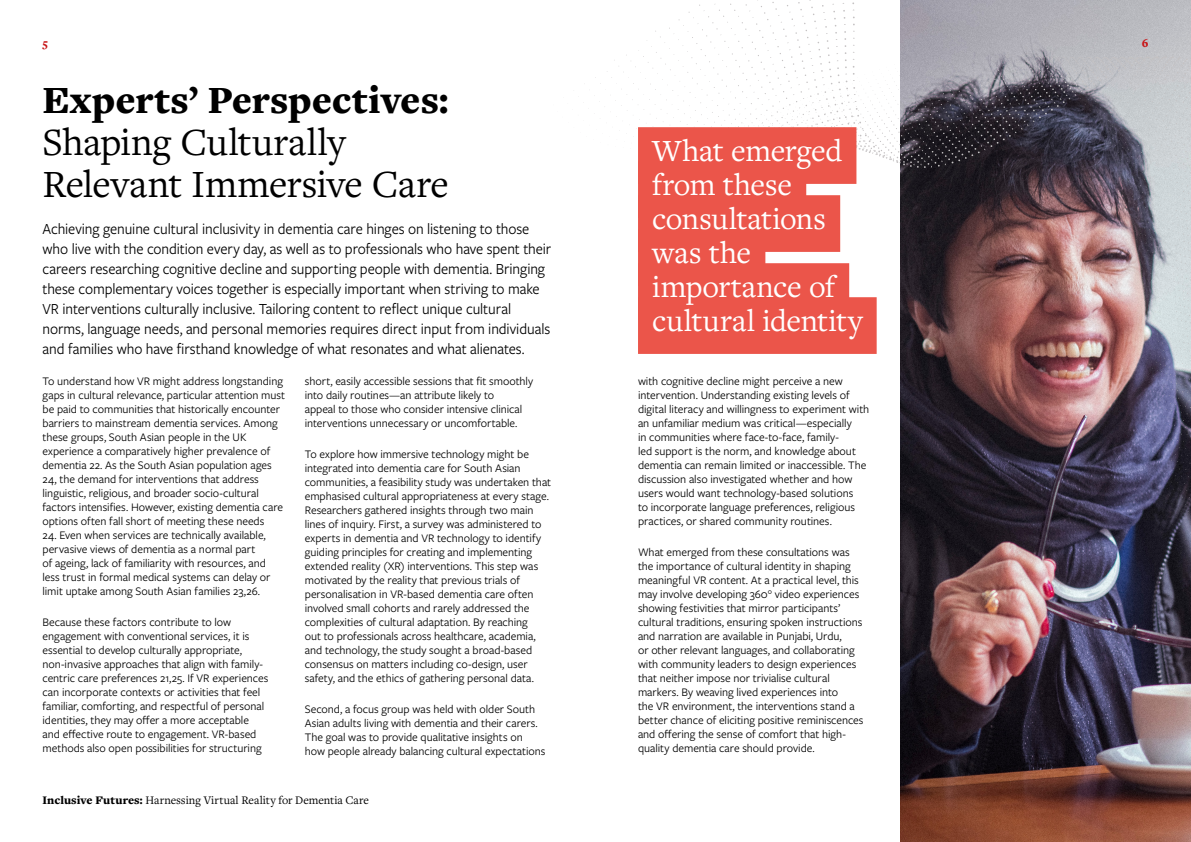
<style>
.page{position:relative;width:1191px;height:842px;background:#fff}
.page>*{position:absolute;margin:0;border:0;box-sizing:border-box;transform-origin:0 0}
.t1{font:40px/42px "Freight Text Pro";letter-spacing:-.005em;color:#000}
.t2{font:900 40px "Freight Text Pro";color:#000}
.t3{font:32px/34px "Freight Text Pro";letter-spacing:-.01em;color:#fff}
.t4{font:16px/20px "Freight Sans Pro";letter-spacing:-.005em;color:#000;scale:.95 1}
.t5{font:12px/14px "Freight Sans Pro";letter-spacing:-.005em;color:#000}
.t6{font:12px "Freight Text Pro";color:#000}
.t7{font:900 12px "Freight Text Pro";color:#c81517}
.s1{font-weight:900}
</style>
<div class="page">
<img style="left:900px;top:638px;width:291px;height:204px">
<img style="left:900px;top:627px;width:291px;height:11px">
<img style="left:900px;top:616px;width:291px;height:11px">
<img style="left:900px;top:605px;width:291px;height:11px">
<img style="left:594px;top:95px;width:597px;height:510px">
<svg style="left:595px;top:54px;width:596px;height:540px"></svg>
<svg style="left:607px;top:55px;width:584px;height:528px"></svg>
<svg style="left:614px;top:55px;width:577px;height:517px"></svg>
<svg style="left:626px;top:55px;width:565px;height:507px"></svg>
<svg style="left:638px;top:50px;width:553px;height:501px"></svg>
<svg style="left:646px;top:46px;width:545px;height:494px"></svg>
<svg style="left:655px;top:31px;width:536px;height:498px"></svg>
<svg style="left:669px;top:28px;width:522px;height:490px"></svg>
<svg style="left:678px;top:19px;width:513px;height:489px"></svg>
<svg style="left:688px;top:12px;width:503px;height:485px"></svg>
<svg style="left:699px;top:5px;width:492px;height:481px"></svg>
<svg style="left:710px;top:4px;width:481px;height:471px"></svg>
<svg style="left:716px;top:4px;width:475px;height:461px"></svg>
<svg style="left:728px;top:3px;width:463px;height:451px"></svg>
<svg style="left:740px;top:3px;width:451px;height:440px"></svg>
<svg style="left:748px;top:0;width:443px;height:433px"></svg>
<svg style="left:761px;top:0;width:430px;height:422px"></svg>
<svg style="left:770px;top:0;width:421px;height:411px"></svg>
<svg style="left:779px;top:0;width:412px;height:401px"></svg>
<svg style="left:789px;top:0;width:402px;height:390px"></svg>
<img style="left:803px;top:0;width:388px;height:380px">
<svg style="left:813px;top:0;width:378px;height:369px"></svg>
<img style="left:823px;top:0;width:368px;height:359px">
<div style="left:638px;top:127px;width:218px;height:57px;background:#eb554a"></div>
<div style="left:638px;top:161px;width:168px;height:57px;background:#eb554a"></div>
<div style="left:638px;top:195px;width:202px;height:57px;background:#eb554a"></div>
<div style="left:638px;top:229px;width:127px;height:57px;background:#eb554a"></div>
<div style="left:638px;top:263px;width:211px;height:57px;background:#eb554a"></div>
<div style="left:638px;top:297px;width:238px;height:57px;background:#eb554a"></div>
<p class="t7" style="left:43px;top:38px;width:7px">5</p>
<p class="t7" style="left:1141px;top:38px;width:8px">6</p>
<h1 class="t2" style="left:43px;top:85px;width:407px">Experts’ Perspectives:</h1>
<h1 class="t1" style="left:43px;top:125px;width:408px">Shaping Culturally<br>Relevant Immersive Care</h1>
<p class="t4" style="left:43px;top:220px;width:537px">Achieving genuine cultural inclusivity in dementia care hinges on listening to those who live with the condition every day, as well as to professionals who have spent their careers researching cognitive decline and supporting people with dementia. Bringing these complementary voices together is especially important when striving to make VR interventions culturally inclusive. Tailoring content to reflect unique cultural norms, language needs, and personal memories requires direct input from individuals and families who have firsthand knowledge of what resonates and what alienates.</p>
<p class="t5" style="left:43px;top:375px;width:244px">To understand how VR might address longstanding gaps in cultural relevance, particular attention must be paid to communities that historically encounter barriers to mainstream dementia services. Among these groups, South Asian people in the UK experience a comparatively higher prevalence of dementia 22. As the South Asian population ages 24, the demand for interventions that address linguistic, religious, and broader socio-cultural factors intensifies. However, existing dementia care options often fall short of meeting these needs</p>
<p class="t5" style="left:43px;top:529px;width:229px">24. Even when services are technically available, pervasive views of dementia as a normal part<br>of ageing, lack of familiarity with resources, and less trust in formal medical systems can delay or limit uptake among South Asian families 23,26.</p>
<p class="t5" style="left:43px;top:616px;width:227px">Because these factors contribute to low engagement with conventional services, it is essential to develop culturally appropriate, non-invasive approaches that align with family&shy;centric care preferences 21,25. If VR experiences can incorporate contexts or activities that feel familiar, comforting, and respectful of personal identities, they may offer a more acceptable and effective route to engagement. VR-based methods also open possibilities for structuring</p>
<h2 class="t3" style="left:652px;top:137px;width:212px">What emerged from these consultations was the importance of cultural identity</h2>
<p class="t5" style="left:305px;top:375px;width:230px">short, easily accessible sessions that fit smoothly into daily routines—an attribute likely to<br>appeal to those who consider intensive clinical interventions unnecessary or uncomfortable.</p>
<p class="t5" style="left:305px;top:448px;width:248px">To explore how immersive technology might be integrated into dementia care for South Asian communities, a feasibility study was undertaken that emphasised cultural appropriateness at every stage.<br>Researchers gathered insights through two main lines of inquiry. First, a survey was administered to experts in dementia and VR technology to identify guiding principles for creating and implementing extended reality (XR) interventions. This step was motivated by the reality that previous trials of personalisation in VR-based dementia care often involved small cohorts and rarely addressed the complexities of cultural adaptation. By reaching<br>out to professionals across healthcare, academia, and technology, the study sought a broad-based consensus on matters including co-design, user safety, and the ethics of gathering personal data.</p>
<p class="t5" style="left:305px;top:703px;width:242px">Second, a focus group was held with older South Asian adults living with dementia and their carers.<br>The goal was to provide qualitative insights on how people already balancing cultural expectations</p>
<p class="t5" style="left:638px;top:375px;width:233px">with cognitive decline might perceive a new intervention. Understanding existing levels of digital literacy and willingness to experiment with an unfamiliar medium was critical—especially<br>in communities where face-to-face, family-<br>led support is the norm, and knowledge about dementia can remain limited or inaccessible. The discussion also investigated whether and how users would want technology-based solutions<br>to incorporate language preferences, religious practices, or shared community routines.</p>
<p class="t5" style="left:638px;top:546px;width:227px">What emerged from these consultations was the importance of cultural identity in shaping meaningful VR content. At a practical level, this may involve developing 360° video experiences showing festivities that mirror participants’ cultural traditions, ensuring spoken instructions and narration are available in Punjabi, Urdu,<br>or other relevant languages, and collaborating with community leaders to design experiences that neither impose nor trivialise cultural markers. By weaving lived experiences into<br>the VR environment, the interventions stand a better chance of eliciting positive reminiscences and offering the sense of comfort that high&shy;quality dementia care should provide.</p>
<p class="t6" style="left:43px;top:795px;width:328px"><span class="s1">Inclusive Futures:</span> Harnessing Virtual Reality for Dementia Care</p>
</div>
